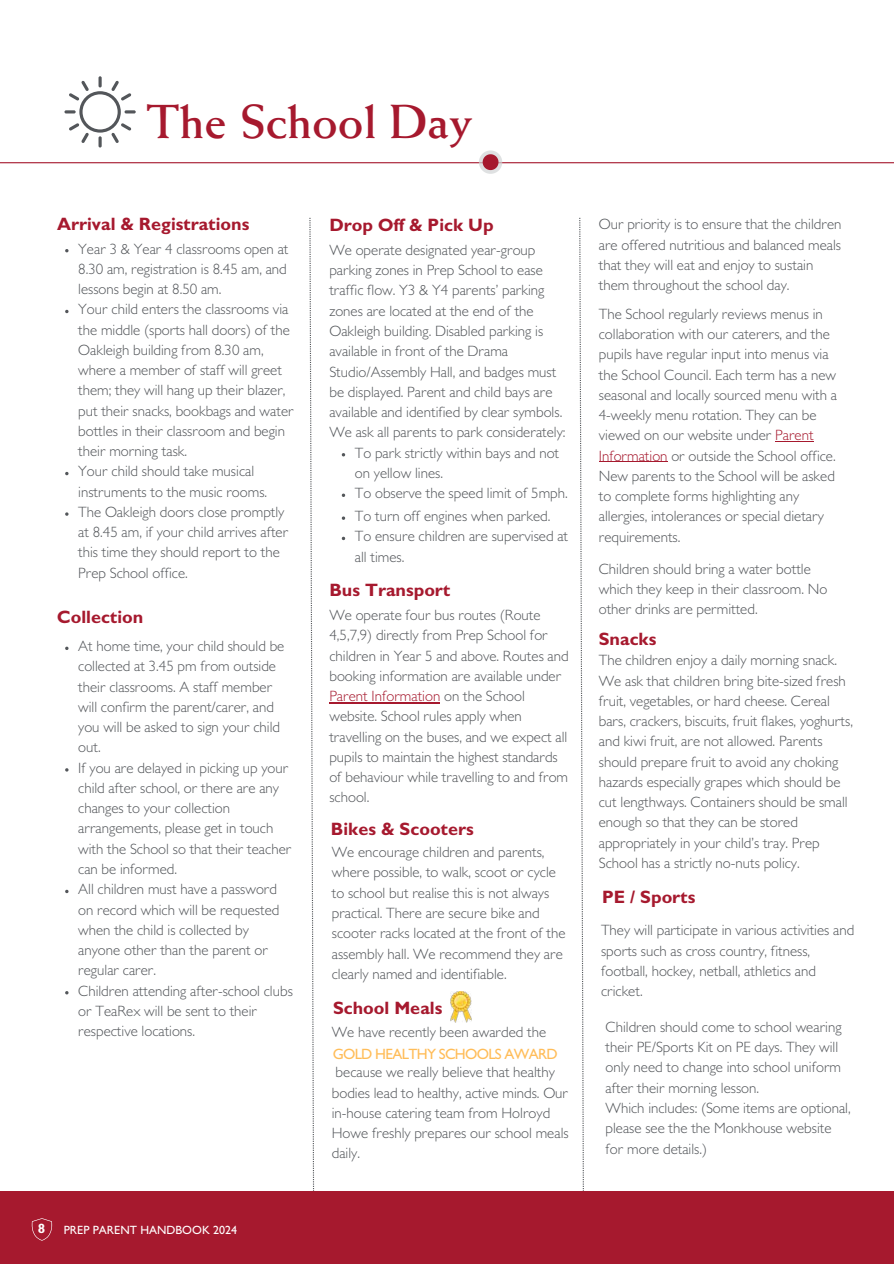
<style>
.page{position:relative;width:894px;height:1264px;background:#fff}
.page>*{position:absolute;margin:0;border:0;box-sizing:border-box;transform-origin:0 0}
.t1{font:700 48px "Weiss Std";color:#a6192e}
.t2{font:700 18px "Gill Sans";color:#a6192e}
.t3{font:300 15px/20.2px "Gill Sans";color:#53565a}
.t4{font:500 15px "Gill Sans";letter-spacing:-.045em;color:#ffbd59}
.t5{font:700 13.5px "Gill Sans";color:#fff}
.t6{font:500 12px "Gill Sans";color:#fff}
.s1{color:#a6192e}
</style>
<div class="page">
<svg style="left:579px;top:218px;width:5px;height:973px"></svg>
<svg style="left:309px;top:218px;width:5px;height:973px"></svg>
<div style="left:0;top:1191px;width:893px;height:72px;background:#a6192e"></div>
<hr style="left:0;top:162px;width:893px;height:1px;background:#a6192e">
<svg style="left:31px;top:1218px;width:22px;height:22px"></svg>
<svg style="left:478px;top:150px;width:24px;height:24px"></svg>
<svg style="left:98px;top:76px;width:4px;height:11px"></svg>
<svg style="left:98px;top:136px;width:4px;height:11px"></svg>
<svg style="left:64px;top:81px;width:71px;height:62px"></svg>
<img style="left:450px;top:991px;width:21px;height:31px">
<svg style="left:65px;top:512px;width:3px;height:4px"></svg>
<svg style="left:342px;top:493px;width:3px;height:4px"></svg>
<svg style="left:342px;top:516px;width:3px;height:4px"></svg>
<hr style="left:329px;top:702px;width:111px;height:1px;background:#a6192e">
<hr style="left:775px;top:441px;width:38px;height:1px;background:#a6192e">
<hr style="left:598px;top:461px;width:69px;height:1px;background:#a6192e">
<h1 class="t1" style="left:147px;top:103px;width:327px">The School Day</h1>
<p class="t2" style="left:57px;top:217px;width:194px">Arrival &amp; Registrations</p>
<p class="t3" style="left:78px;top:241px;width:217px">Year 3 &amp; Year 4 classrooms open at<br>8.30 am, registration is 8.45 am, and lessons begin at 8.50 am.<br>Your child enters the classrooms via the middle (sports hall doors) of the<br>Oakleigh building from 8.30 am, where a member of staff will greet them; they will hang up their blazer, put their snacks, bookbags and water bottles in their classroom and begin their morning task.<br>Your child should take musical instruments to the music rooms.<br>The Oakleigh doors close promptly at 8.45 am, if your child arrives after this time they should report to the<br>Prep School office.</p>
<p class="t2" style="left:57px;top:611px;width:88px">Collection</p>
<p class="t3" style="left:78px;top:638px;width:216px">At home time, your child should be collected at 3.45 pm from outside their classrooms. A staff member will confirm the parent/carer, and you will be asked to sign your child out.<br>If you are delayed in picking up your child after school, or there are any changes to your collection arrangements, please get in touch with the School so that their teacher can be informed.<br>All children must have a password on record which will be requested when the child is collected by anyone other than the parent or regular carer.<br>Children attending after-school clubs or TeaRex will be sent to their respective locations.</p>
<p class="t5" style="left:38px;top:1223px;width:9px">8</p>
<p class="t6" style="left:64px;top:1225px;width:175px">PREP PARENT HANDBOOK 2024</p>
<p class="t2" style="left:329px;top:219px;width:166px">Drop Off &amp; Pick Up</p>
<p class="t3" style="left:329px;top:242px;width:207px">We operate designated year-group</p>
<p class="t3" style="left:329px;top:262px;width:215px">parking zones in Prep School to ease</p>
<p class="t3" style="left:329px;top:282px;width:216px">traffic flow. Y3 &amp; Y4 parents’ parking</p>
<p class="t3" style="left:329px;top:303px;width:206px">zones are located at the end of the</p>
<p class="t3" style="left:329px;top:323px;width:215px">Oakleigh building. Disabled parking is</p>
<p class="t3" style="left:329px;top:343px;width:180px">available in front of the Drama</p>
<p class="t3" style="left:329px;top:363px;width:228px">Studio/Assembly Hall, and badges must</p>
<p class="t3" style="left:329px;top:384px;width:224px">be displayed. Parent and child bays are</p>
<p class="t3" style="left:329px;top:404px;width:234px">available and identified by clear symbols.</p>
<p class="t3" style="left:329px;top:424px;width:237px">We ask all parents to park considerately:</p>
<p class="t3" style="left:355px;top:444px;width:206px">To park strictly within bays and not</p>
<p class="t3" style="left:355px;top:465px;width:90px">on yellow lines.</p>
<p class="t3" style="left:355px;top:485px;width:214px">To observe the speed limit of 5mph.</p>
<p class="t3" style="left:355px;top:508px;width:215px">To turn off engines when parked.<br>To ensure children are supervised at all times.</p>
<p class="t2" style="left:329px;top:584px;width:122px">Bus Transport</p>
<p class="t3" style="left:329px;top:607px;width:241px">We operate four bus routes (Route 4,5,7,9) directly from Prep School for children in Year 5 and above. Routes and booking information are available under <span class="s1">Parent Information</span> on the School website. School rules apply when travelling on the buses, and we expect all pupils to maintain the highest standards of behaviour while travelling to and from school.</p>
<p class="t2" style="left:331px;top:822px;width:144px">Bikes &amp; Scooters</p>
<p class="t3" style="left:332px;top:844px;width:235px">We encourage children and parents, where possible, to walk, scoot or cycle to school but realise this is not always practical. There are secure bike and scooter racks located at the front of the assembly hall. We recommend they are clearly named and identifiable.</p>
<p class="t2" style="left:333px;top:1001px;width:111px">School Meals</p>
<p class="t3" style="left:332px;top:1024px;width:216px">We have recently been awarded the</p>
<p class="t3" style="left:332px;top:1064px;width:238px">because we really believe that healthy bodies lead to healthy, active minds. Our in-house catering team from Holroyd<br>Howe freshly prepares our school meals daily.</p>
<p class="t4" style="left:332px;top:1048px;width:226px">GOLD HEALTHY SCHOOLS AWARD</p>
<p class="t3" style="left:598px;top:216px;width:244px">Our priority is to ensure that the children are offered nutritious and balanced meals that they will eat and enjoy to sustain them throughout the school day.</p>
<p class="t3" style="left:598px;top:306px;width:240px">The School regularly reviews menus in collaboration with our caterers, and the pupils have regular input into menus via the School Council. Each term has a new seasonal and locally sourced menu with a 4-weekly menu rotation. They can be viewed on our website under <span class="s1">Parent Information</span> or outside the School office.<br>New parents to the School will be asked to complete forms highlighting any allergies, intolerances or special dietary requirements.</p>
<p class="t3" style="left:598px;top:561px;width:230px">Children should bring a water bottle which they keep in their classroom. No other drinks are permitted.</p>
<p class="t2" style="left:598px;top:633px;width:59px">Snacks</p>
<p class="t3" style="left:598px;top:652px;width:255px">The children enjoy a daily morning snack.<br>We ask that children bring bite-sized fresh fruit, vegetables, or hard cheese. Cereal bars, crackers, biscuits, fruit flakes, yoghurts, and kiwi fruit, are not allowed. Parents should prepare fruit to avoid any choking hazards especially grapes which should be cut lengthways. Containers should be small enough so that they can be stored appropriately in your child’s tray. Prep School has a strictly no-nuts policy.</p>
<p class="t2" style="left:602px;top:890px;width:95px">PE / Sports</p>
<p class="t3" style="left:601px;top:922px;width:254px">They will participate in various activities and sports such as cross country, fitness, football, hockey, netball, athletics and cricket.</p>
<p class="t3" style="left:605px;top:1019px;width:246px">Children should come to school wearing their PE/Sports Kit on PE days. They will only need to change into school uniform after their morning lesson.<br>Which includes: (Some items are optional, please see the the Monkhouse website for more details.)</p>
</div>
